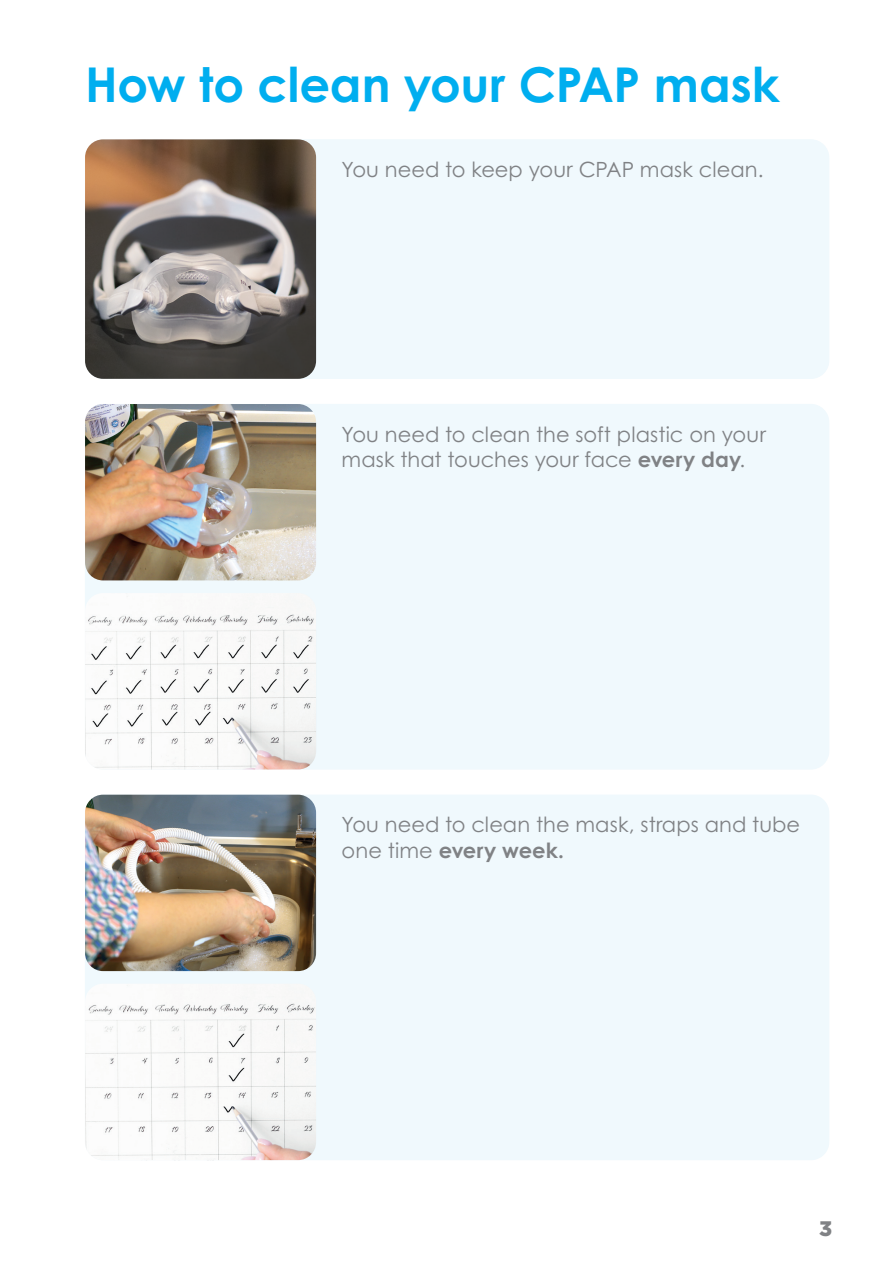
<style>
.page{position:relative;width:893px;height:1263px;background:#fff}
.page>*{position:absolute;margin:0;border:0;box-sizing:border-box;transform-origin:0 0}
.t1{font:700 48px "Century Gothic Pro";letter-spacing:-.005em;color:#00aeef}
.t2{font:21px/25.2px "Century Gothic Pro";letter-spacing:.005em;color:#808285}
.t3{font:900 21px "Gotham";color:#808285}
.s1{font-weight:700}
</style>
<div class="page">
<div style="left:85px;top:140px;width:744px;height:238px;background:#f0f9fd;border-radius:18px"></div>
<div style="left:85px;top:404px;width:744px;height:365px;background:#f0f9fd;border-radius:18px"></div>
<div style="left:85px;top:795px;width:744px;height:365px;background:#f0f9fd;border-radius:18px"></div>
<img style="left:85px;top:139px;width:231px;height:240px">
<img style="left:85px;top:404px;width:231px;height:176px">
<img style="left:85px;top:795px;width:231px;height:176px">
<img style="left:85px;top:593px;width:231px;height:176px">
<img style="left:85px;top:984px;width:231px;height:176px">
<h1 class="t1" style="left:85px;top:54px;width:696px">How to clean your CPAP mask</h1>
<p class="t2" style="left:342px;top:157px;width:423px">You need to keep your CPAP mask clean.</p>
<p class="t2" style="left:342px;top:421px;width:426px">You need to clean the soft plastic on your mask that touches your face <span class="s1">every day</span>.</p>
<p class="t2" style="left:342px;top:812px;width:460px">You need to clean the mask, straps and tube one time <span class="s1">every week.</span></p>
<p class="t3" style="left:819px;top:1216px;width:15px">3</p>
</div>
